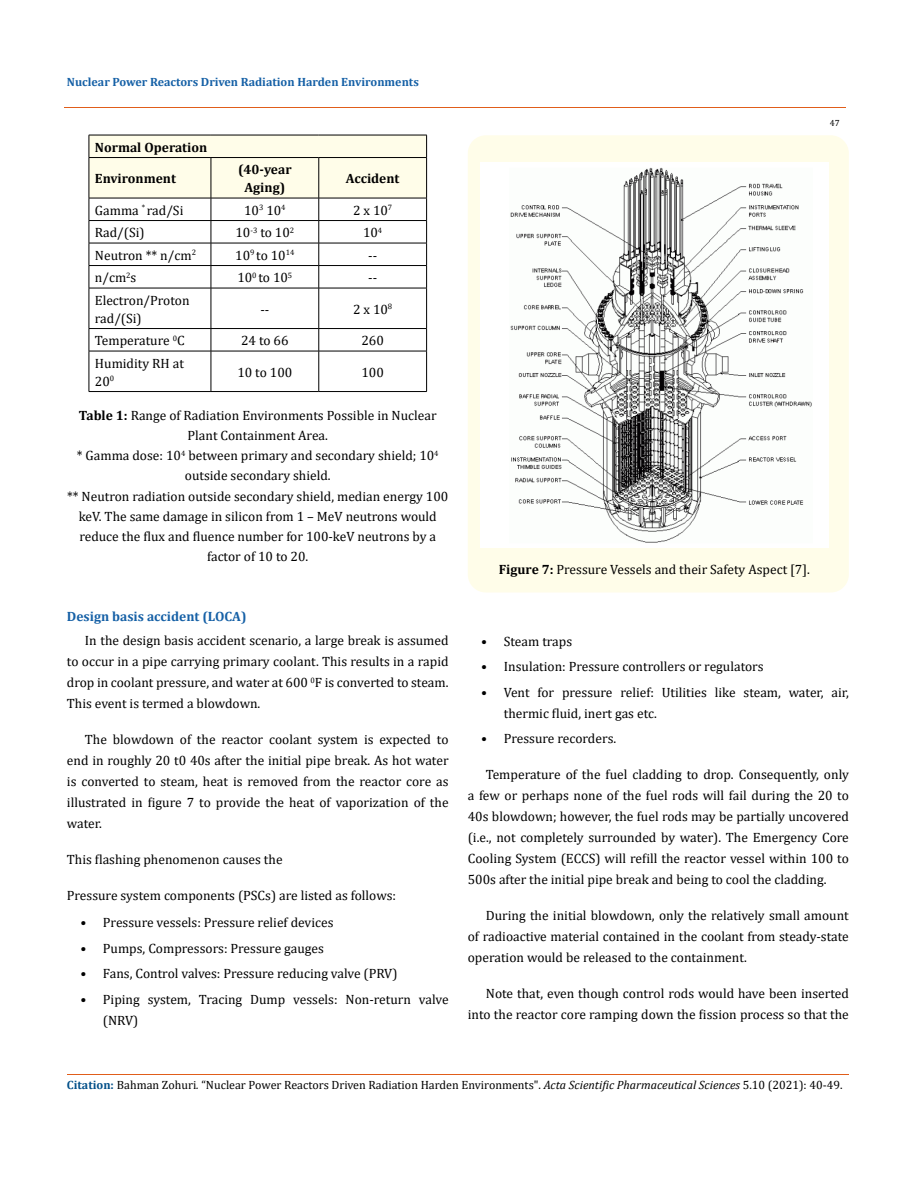
<style>
.page{position:relative;width:917px;height:1188px;background:#fff}
.page>*{position:absolute;margin:0;border:0;box-sizing:border-box;transform-origin:0 0}
.t1{font:13.5px/21px "Cambria";color:#000}
.t2{font:700 13.5px/18px "Cambria";color:#000;text-align:center}
.t3{font:700 13.5px "Cambria";color:#1560a6}
.t4{font:12px "Cambria";color:#000}
.t5{font:700 12px "Cambria";color:#1560a6}
.t6{font:9px "Cambria";color:#000}
.s1{font-weight:700}
.s2{font-weight:700;color:#035089}
.s3{font-style:italic}
</style>
<div class="page">
<svg style="left:89px;top:135px;width:338px;height:153px"></svg>
<hr style="left:89px;top:288px;width:122px;height:1px;background:#000">
<hr style="left:89px;top:288px;width:1px;height:40px;background:#000">
<hr style="left:211px;top:288px;width:108px;height:1px;background:#000">
<hr style="left:211px;top:288px;width:1px;height:40px;background:#000">
<hr style="left:319px;top:288px;width:108px;height:1px;background:#000">
<hr style="left:318px;top:288px;width:1px;height:40px;background:#000">
<hr style="left:426px;top:288px;width:1px;height:40px;background:#000">
<hr style="left:89px;top:328px;width:122px;height:1px;background:#000">
<svg style="left:89px;top:329px;width:1px;height:22px"></svg>
<hr style="left:211px;top:328px;width:108px;height:1px;background:#000">
<svg style="left:211px;top:329px;width:1px;height:22px"></svg>
<hr style="left:319px;top:328px;width:108px;height:1px;background:#000">
<svg style="left:318px;top:329px;width:1px;height:22px"></svg>
<svg style="left:426px;top:329px;width:1px;height:22px"></svg>
<hr style="left:89px;top:351px;width:122px;height:1px;background:#000">
<hr style="left:89px;top:351px;width:1px;height:40px;background:#000">
<hr style="left:211px;top:351px;width:108px;height:1px;background:#000">
<hr style="left:211px;top:351px;width:1px;height:40px;background:#000">
<hr style="left:319px;top:351px;width:108px;height:1px;background:#000">
<hr style="left:318px;top:351px;width:1px;height:40px;background:#000">
<hr style="left:426px;top:351px;width:1px;height:40px;background:#000">
<hr style="left:89px;top:391px;width:122px;height:1px;background:#000">
<hr style="left:211px;top:391px;width:108px;height:1px;background:#000">
<hr style="left:319px;top:391px;width:108px;height:1px;background:#000">
<div style="left:468px;top:135px;width:380px;height:457px;background:#fffde9;border-radius:18px"></div>
<img style="left:480px;top:163px;width:348px;height:384px">
<hr style="left:64px;top:108px;width:781px;height:1px;background:#e05d1a">
<hr style="left:67px;top:1074px;width:781px;height:1px;background:#e05d1a">
<p class="t5" style="left:67px;top:73px;width:353px">Nuclear Power Reactors Driven Radiation Harden Environments</p>
<p class="t2" style="left:95px;top:137px;width:114px">Normal Operation</p>
<p class="t2" style="left:95px;top:169px;width:83px">Environment</p>
<p class="t2" style="left:238px;top:160px;width:55px">(40-year<br>Aging)</p>
<p class="t2" style="left:346px;top:169px;width:55px">Accident</p>
<p class="t1" style="left:95px;top:199px;width:90px">Gamma <sup>*</sup> rad/Si</p>
<p class="t1" style="left:244px;top:199px;width:43px">10<sup>3</sup> 10<sup>4</sup></p>
<p class="t1" style="left:353px;top:199px;width:41px">2 x 10<sup>7</sup></p>
<p class="t1" style="left:95px;top:222px;width:51px">Rad/(Si)</p>
<p class="t1" style="left:235px;top:222px;width:60px">10<sup>-3</sup> to 10<sup>2</sup></p>
<p class="t1" style="left:363px;top:222px;width:21px">10<sup>4</sup></p>
<p class="t1" style="left:95px;top:244px;width:103px">Neutron ** n/cm<sup>2</sup></p>
<p class="t1" style="left:235px;top:244px;width:61px">10<sup>9</sup> to 10<sup>14</sup></p>
<p class="t1" style="left:368px;top:244px;width:10px">--</p>
<p class="t1" style="left:95px;top:267px;width:43px">n/cm<sup>2</sup>s</p>
<p class="t1" style="left:237px;top:267px;width:56px">10<sup>0</sup> to 10<sup>5</sup></p>
<p class="t1" style="left:368px;top:267px;width:10px">--</p>
<p class="t1" style="left:95px;top:291px;width:96px;line-height:18px">Electron/Proton rad/(Si)</p>
<p class="t1" style="left:260px;top:298px;width:10px">--</p>
<p class="t1" style="left:353px;top:298px;width:41px">2 x 10<sup>8</sup></p>
<p class="t1" style="left:95px;top:330px;width:91px">Temperature <sup>0</sup>C</p>
<p class="t1" style="left:241px;top:330px;width:49px">24 to 66</p>
<p class="t1" style="left:361px;top:330px;width:24px">260</p>
<p class="t1" style="left:95px;top:354px;width:91px;line-height:18px">Humidity RH at<br>20<sup>0</sup></p>
<p class="t1" style="left:237px;top:361px;width:56px">10 to 100</p>
<p class="t1" style="left:361px;top:361px;width:24px">100</p>
<p class="t1" style="left:67px;top:405px;width:383px;line-height:20.2px;text-align:center"><span class="s1">Table 1:</span> Range of Radiation Environments Possible in Nuclear Plant Containment Area.<br>* Gamma dose: 10<sup>4</sup> between primary and secondary shield; 10<sup>4 </sup>outside secondary shield.<br>** Neutron radiation outside secondary shield, median energy 100 keV. The same damage in silicon from 1 – MeV neutrons would reduce the flux and fluence number for 100-keV neutrons by a factor of 10 to 20.</p>
<p class="t3" style="left:67px;top:607px;width:181px">Design basis accident (LOCA)</p>
<p class="t1" style="left:67px;top:630px;width:383px;text-align:justify;text-indent:18px">In the design basis accident scenario, a large break is assumed to occur in a pipe carrying primary coolant. This results in a rapid drop in coolant pressure, and water at 600 <sup>0</sup>F is converted to steam.<br>This event is termed a blowdown.</p>
<p class="t1" style="left:67px;top:729px;width:383px;text-align:justify;text-indent:18px">The blowdown of the reactor coolant system is expected to end in roughly 20 t0 40s after the initial pipe break. As hot water is converted to steam, heat is removed from the reactor core as illustrated in figure 7 to provide the heat of vaporization of the water.</p>
<p class="t1" style="left:67px;top:849px;width:217px">This flashing phenomenon causes the</p>
<p class="t1" style="left:67px;top:885px;width:330px">Pressure system components (PSCs) are listed as follows:</p>
<p class="t1" style="left:80px;top:912px;width:254px">• Pressure vessels: Pressure relief devices</p>
<p class="t1" style="left:80px;top:937px;width:245px">• Pumps, Compressors: Pressure gauges</p>
<p class="t1" style="left:80px;top:963px;width:318px">• Fans, Control valves: Pressure reducing valve (PRV)</p>
<p class="t1" style="left:103px;top:988px;width:347px;text-indent:-23px">• Piping system, Tracing Dump vessels: Non-return valve (NRV)</p>
<p class="t6" style="left:829px;top:118px;width:11px">47</p>
<p class="t1" style="left:499px;top:558px;width:312px"><span class="s1">Figure 7:</span> Pressure Vessels and their Safety Aspect [7].</p>
<p class="t1" style="left:481px;top:630px;width:92px">• Steam traps</p>
<p class="t1" style="left:481px;top:656px;width:284px">• Insulation: Pressure controllers or regulators</p>
<p class="t1" style="left:504px;top:681px;width:346px;text-indent:-23px">• Vent for pressure relief: Utilities like steam, water, air, thermic fluid, inert gas etc.</p>
<p class="t1" style="left:481px;top:728px;width:136px">• Pressure recorders.</p>
<p class="t1" style="left:468px;top:764px;width:382px;text-align:justify;text-indent:18px">Temperature of the fuel cladding to drop. Consequently, only a few or perhaps none of the fuel rods will fail during the 20 to 40s blowdown; however, the fuel rods may be partially uncovered (i.e., not completely surrounded by water). The Emergency Core Cooling System (ECCS) will refill the reactor vessel within 100 to 500s after the initial pipe break and being to cool the cladding.</p>
<p class="t1" style="left:468px;top:905px;width:382px;text-align:justify;text-indent:18px">During the initial blowdown, only the relatively small amount of radioactive material contained in the coolant from steady-state operation would be released to the containment.</p>
<p class="t1" style="left:468px;top:983px;width:382px;text-align:right">Note that, even though control rods would have been inserted into the reactor core ramping down the fission process so that the</p>
<p class="t4" style="left:67px;top:1078px;width:777px"><span class="s2">Citation:</span> Bahman Zohuri<span class="s3">.</span> “Nuclear Power Reactors Driven Radiation Harden Environments". <span class="s3">Acta Scientific Pharmaceutical Sciences</span> 5.10 (2021): 40-49.</p>
</div>
